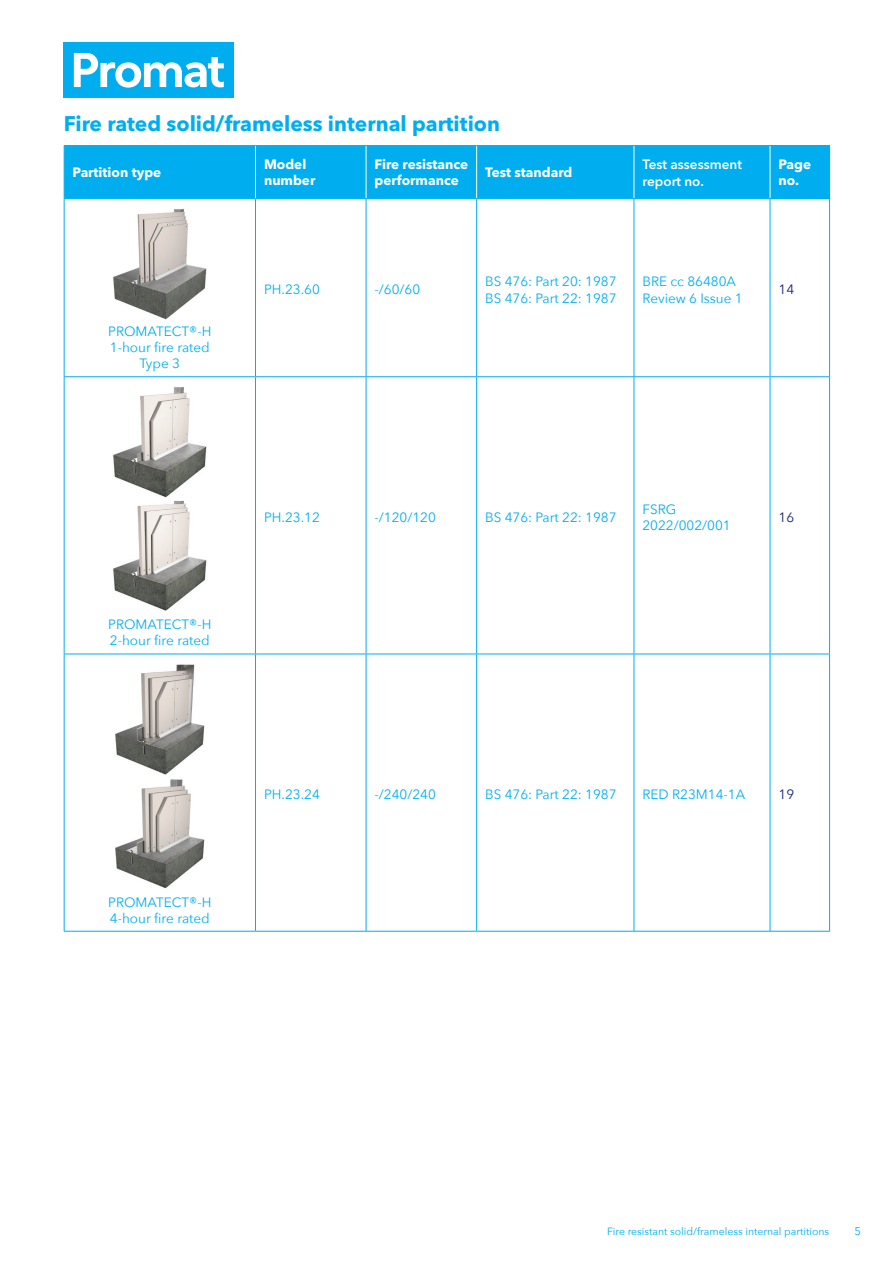
<style>
.page{position:relative;width:893px;height:1263px;background:#fff}
.page>*{position:absolute;margin:0;border:0;box-sizing:border-box;transform-origin:0 0}
.t1{font:700 21px "Avenir Next W1 G";color:#00aeef}
.t2{font:13.5px/16.2px "Avenir Next";color:#00aeef}
.t3{font:700 13.5px/16.2px "Avenir Next W1 G";color:#fff}
.t4{font:600 13.5px/16.5px "Avenir Next W1 G";color:#fff}
.t5{font:13.5px "Avenir Next";color:#162472}
.t6{font:11.25px "Avenir Next";color:#00aeef}
.t7{font:10.5px "Avenir Next";color:#00aeef}
</style>
<div class="page">
<div style="left:64px;top:43px;width:170px;height:55px;background:#00aeef"></div>
<svg style="left:74px;top:53px;width:150px;height:35px"></svg>
<div style="left:65px;top:146px;width:705px;height:52px;background:#00aeef"></div>
<div style="left:770px;top:146px;width:60px;height:53px;background:#00aeef"></div>
<hr style="left:255px;top:146px;width:1px;height:52px;background:#fff">
<hr style="left:366px;top:146px;width:1px;height:52px;background:#fff">
<hr style="left:476px;top:146px;width:1px;height:52px;background:#fff">
<hr style="left:634px;top:146px;width:1px;height:52px;background:#fff">
<hr style="left:770px;top:146px;width:1px;height:52px;background:#fff">
<hr style="left:64px;top:198px;width:191px;height:1px;background:#00aeef">
<hr style="left:64px;top:199px;width:1px;height:177px;background:#00aeef">
<hr style="left:255px;top:198px;width:111px;height:1px;background:#00aeef">
<hr style="left:255px;top:199px;width:1px;height:177px;background:#00aeef">
<hr style="left:366px;top:198px;width:111px;height:1px;background:#00aeef">
<hr style="left:366px;top:199px;width:1px;height:177px;background:#00aeef">
<hr style="left:477px;top:198px;width:157px;height:1px;background:#00aeef">
<hr style="left:476px;top:199px;width:1px;height:177px;background:#00aeef">
<hr style="left:634px;top:198px;width:136px;height:1px;background:#00aeef">
<hr style="left:634px;top:199px;width:1px;height:177px;background:#00aeef">
<hr style="left:770px;top:199px;width:1px;height:177px;background:#00aeef">
<hr style="left:829px;top:199px;width:1px;height:177px;background:#00aeef">
<hr style="left:64px;top:376px;width:191px;height:1px;background:#00aeef">
<hr style="left:64px;top:377px;width:1px;height:277px;background:#00aeef">
<hr style="left:255px;top:376px;width:111px;height:1px;background:#00aeef">
<hr style="left:255px;top:377px;width:1px;height:277px;background:#00aeef">
<hr style="left:366px;top:376px;width:111px;height:1px;background:#00aeef">
<hr style="left:366px;top:377px;width:1px;height:277px;background:#00aeef">
<hr style="left:477px;top:376px;width:157px;height:1px;background:#00aeef">
<hr style="left:476px;top:377px;width:1px;height:277px;background:#00aeef">
<hr style="left:634px;top:376px;width:136px;height:1px;background:#00aeef">
<hr style="left:634px;top:377px;width:1px;height:277px;background:#00aeef">
<hr style="left:770px;top:377px;width:1px;height:277px;background:#00aeef">
<hr style="left:829px;top:377px;width:1px;height:277px;background:#00aeef">
<hr style="left:64px;top:654px;width:191px;height:1px;background:#00aeef">
<hr style="left:64px;top:654px;width:1px;height:277px;background:#00aeef">
<hr style="left:255px;top:654px;width:111px;height:1px;background:#00aeef">
<hr style="left:255px;top:654px;width:1px;height:277px;background:#00aeef">
<hr style="left:366px;top:654px;width:111px;height:1px;background:#00aeef">
<hr style="left:366px;top:654px;width:1px;height:277px;background:#00aeef">
<hr style="left:477px;top:654px;width:157px;height:1px;background:#00aeef">
<hr style="left:476px;top:654px;width:1px;height:277px;background:#00aeef">
<hr style="left:634px;top:654px;width:136px;height:1px;background:#00aeef">
<hr style="left:634px;top:654px;width:1px;height:277px;background:#00aeef">
<hr style="left:770px;top:654px;width:1px;height:277px;background:#00aeef">
<hr style="left:829px;top:654px;width:1px;height:277px;background:#00aeef">
<hr style="left:64px;top:931px;width:191px;height:1px;background:#00aeef">
<hr style="left:255px;top:931px;width:111px;height:1px;background:#00aeef">
<hr style="left:366px;top:931px;width:111px;height:1px;background:#00aeef">
<hr style="left:477px;top:931px;width:157px;height:1px;background:#00aeef">
<hr style="left:634px;top:931px;width:136px;height:1px;background:#00aeef">
<hr style="left:64px;top:145px;width:191px;height:1px;background:#00aeef">
<hr style="left:64px;top:146px;width:1px;height:52px;background:#00aeef">
<hr style="left:255px;top:145px;width:111px;height:1px;background:#00aeef">
<hr style="left:366px;top:145px;width:111px;height:1px;background:#00aeef">
<hr style="left:477px;top:145px;width:157px;height:1px;background:#00aeef">
<hr style="left:634px;top:145px;width:136px;height:1px;background:#00aeef">
<hr style="left:770px;top:145px;width:60px;height:1px;background:#00aeef">
<hr style="left:770px;top:376px;width:60px;height:1px;background:#00aeef">
<hr style="left:770px;top:654px;width:60px;height:1px;background:#00aeef">
<hr style="left:770px;top:931px;width:60px;height:1px;background:#00aeef">
<img style="left:113px;top:209px;width:94px;height:111px">
<img style="left:113px;top:387px;width:94px;height:111px">
<img style="left:113px;top:500px;width:94px;height:111px">
<img style="left:115px;top:664px;width:90px;height:111px">
<img style="left:115px;top:779px;width:90px;height:110px">
<h1 class="t1" style="left:64px;top:110px;width:438px">Fire rated solid/frameless internal partition</h1>
<p class="t3" style="left:73px;top:164px;width:90px">Partition type</p>
<p class="t3" style="left:264px;top:156px;width:53px">Model number</p>
<p class="t3" style="left:375px;top:156px;width:95px">Fire resistance performance</p>
<p class="t3" style="left:485px;top:164px;width:89px">Test standard</p>
<p class="t4" style="left:642px;top:156px;width:101px">Test assessment report no.</p>
<p class="t3" style="left:778px;top:156px;width:34px">Page no.</p>
<p class="t2" style="left:108px;top:322px;width:105px;text-align:center">PROMATECT®-H<br>1-hour fire rated<br>Type 3</p>
<p class="t2" style="left:108px;top:616px;width:105px">PROMATECT®-H<br>2-hour fire rated</p>
<p class="t2" style="left:264px;top:281px;width:57px">PH.23.60</p>
<p class="t2" style="left:375px;top:281px;width:47px">-/60/60</p>
<p class="t2" style="left:485px;top:273px;width:133px">BS 476: Part 20: 1987<br>BS 476: Part 22: 1987</p>
<p class="t2" style="left:642px;top:273px;width:102px">BRE cc 86480A<br>Review 6 Issue 1</p>
<p class="t5" style="left:778px;top:278px;width:17px">14</p>
<p class="t2" style="left:264px;top:509px;width:57px">PH.23.12</p>
<p class="t2" style="left:375px;top:509px;width:63px">-/120/120</p>
<p class="t2" style="left:485px;top:509px;width:133px">BS 476: Part 22: 1987</p>
<p class="t2" style="left:642px;top:501px;width:90px">FSRG<br>2022/002/001</p>
<p class="t5" style="left:778px;top:506px;width:17px">16</p>
<p class="t2" style="left:108px;top:893px;width:105px">PROMATECT®-H<br>4-hour fire rated</p>
<p class="t2" style="left:264px;top:786px;width:57px">PH.23.24</p>
<p class="t2" style="left:375px;top:786px;width:63px">-/240/240</p>
<p class="t2" style="left:485px;top:786px;width:133px">BS 476: Part 22: 1987</p>
<p class="t2" style="left:642px;top:786px;width:104px">RED R23M14-1A</p>
<p class="t5" style="left:778px;top:783px;width:17px">19</p>
<p class="t7" style="left:607px;top:1223px;width:224px">Fire resistant solid/frameless internal partitions</p>
<p class="t6" style="left:854px;top:1222px;width:8px">5</p>
</div>
